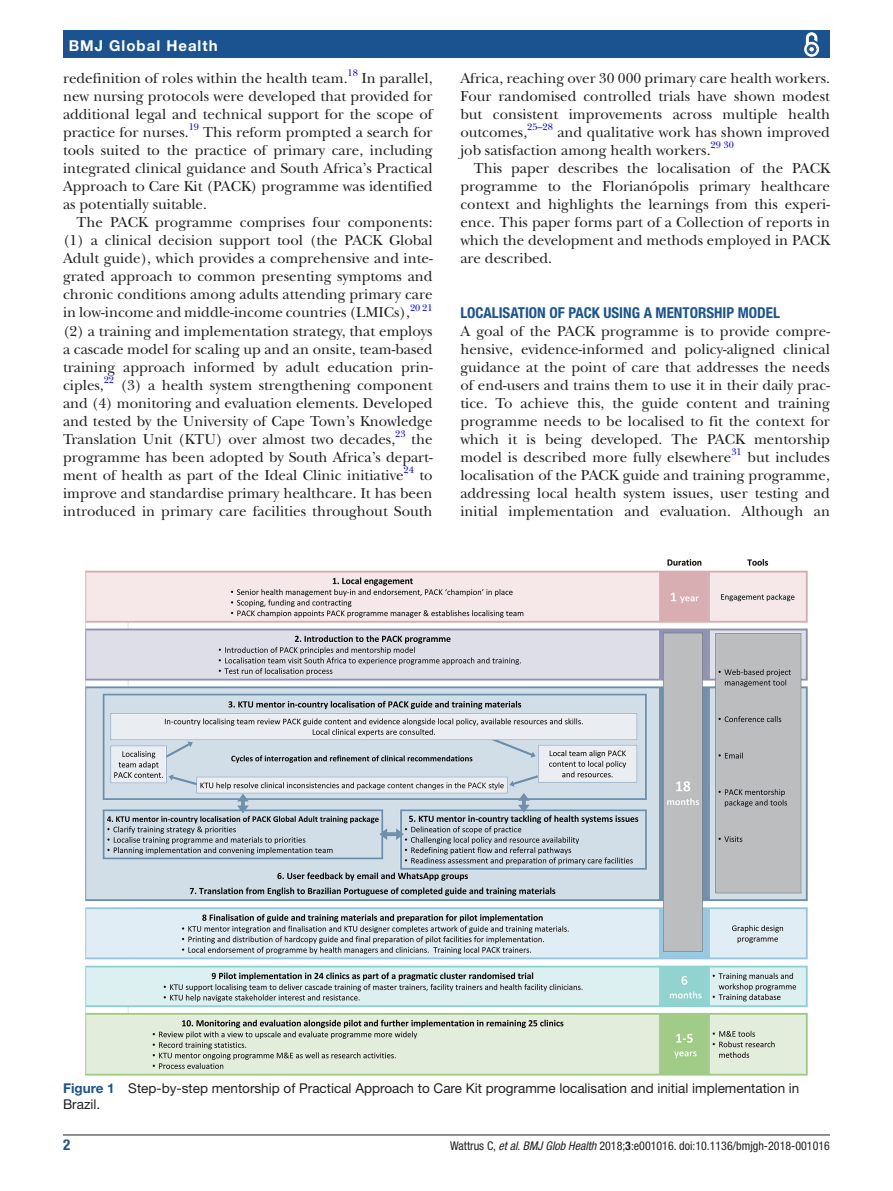
<style>
.page{position:relative;width:893px;height:1191px;background:#fff}
.page>*{position:absolute;margin:0;border:0;box-sizing:border-box;transform-origin:0 0}
.t1{font:15px/18px "New Baskerville";color:#231f20;text-align:justify}
.t2{font:700 condensed 15px "Helvetica Neue LT Std";color:#1b5391}
.t3{font:700 15px "Helvetica Neue LT Std";letter-spacing:.065em;color:#fff}
.t4{font:13.5px/16.2px "Helvetica Neue LT Std";color:#231f20}
.t5{font:condensed 12px "Helvetica Neue LT Std";color:#231f20}
.t6{font:9.9px "New Baskerville";color:#00f}
.s1{font-weight:700;color:#1b5391}
.s2{font-style:italic}
.s3{font-weight:700}
</style>
<div class="page">
<hr style="left:63px;top:1134px;width:767px;height:1px;background:#231f20">
<div style="left:63px;top:31px;width:767px;height:27px;background:#1b5391"></div>
<svg style="left:804px;top:32px;width:16px;height:25px"></svg>
<div style="left:808px;top:46px;width:7px;height:7px;border:1px solid #1b5391;border-radius:50%"></div>
<img style="left:85px;top:559px;width:723px;height:516px">
<p class="t3" style="left:69px;top:36px;width:150px">BMJ Global Health</p>
<p class="t1" style="left:63px;top:69px;width:286px">redefinition of roles within the health team.</p>
<p class="t6" style="left:348px;top:67px;width:12px">18</p>
<p class="t1" style="left:63px;top:69px;width:371px;text-indent:298px">In parallel, new nursing protocols were developed that provided for additional legal and technical support for the scope of practice for nurses.</p>
<p class="t6" style="left:189px;top:121px;width:12px">19</p>
<p class="t1" style="left:63px;top:123px;width:371px;text-indent:140px">This reform prompted a search for tools suited to the practice of primary care, including integrated clinical guidance and South Africa’s Practical Approach to Care Kit (PACK) programme was identified as potentially suitable.</p>
<p class="t1" style="left:63px;top:213px;width:371px;text-indent:13px">The PACK programme comprises four components: (1) a clinical decision support tool (the PACK Global Adult guide), which provides a comprehensive and inte&shy;grated approach to common presenting symptoms and chronic conditions among adults attending primary care in low-income and middle-income countries (LMICs),</p>
<p class="t6" style="left:410px;top:302px;width:24px">20 21</p>
<p class="t1" style="left:63px;top:322px;width:371px">(2) a training and implementation strategy, that employs a cascade model for scaling up and an onsite, team-based training approach informed by adult education prin&shy;ciples,</p>
<p class="t6" style="left:104px;top:374px;width:12px">22</p>
<p class="t1" style="left:63px;top:376px;width:371px;text-indent:58px">(3) a health system strengthening component and (4) monitoring and evaluation elements. Developed and tested by the University of Cape Town’s Knowledge Translation Unit (KTU) over almost two decades,</p>
<p class="t6" style="left:395px;top:428px;width:12px">23</p>
<p class="t1" style="left:63px;top:430px;width:371px;text-indent:348px">the programme has been adopted by South Africa’s depart&shy;ment of health as part of the Ideal Clinic initiative</p>
<p class="t6" style="left:404px;top:464px;width:12px">24</p>
<p class="t1" style="left:63px;top:466px;width:371px;text-indent:356px">to improve and standardise primary healthcare. It has been introduced in primary care facilities throughout South</p>
<p class="t1" style="left:460px;top:69px;width:371px">Africa, reaching over 30 000 primary care health workers.<br>Four randomised controlled trials have shown modest but consistent improvements across multiple health outcomes,</p>
<p class="t6" style="left:527px;top:121px;width:27px">25–28</p>
<p class="t1" style="left:460px;top:123px;width:371px;text-indent:97px">and qualitative work has shown improved job satisfaction among health workers.</p>
<p class="t6" style="left:711px;top:139px;width:25px">29 30</p>
<p class="t1" style="left:460px;top:159px;width:371px;text-indent:14px">This paper describes the localisation of the PACK programme to the Florianópolis primary healthcare context and highlights the learnings from this experi&shy;ence. This paper forms part of a Collection of reports in which the development and methods employed in PACK are described.</p>
<p class="t2" style="left:460px;top:304px;width:23px">LOCALISATI</p>
<p class="t2" style="left:529px;top:304px;width:186px">ON OF PACK USI NG A MENTORSHIP</p>
<p class="t2" style="left:738px;top:304px;width:40px">MODEL</p>
<p class="t1" style="left:460px;top:322px;width:371px">A goal of the PACK programme is to provide compre&shy;hensive, evidence-informed and policy-aligned clinical guidance at the point of care that addresses the needs of end-users and trains them to use it in their daily prac&shy;tice. To achieve this, the guide content and training programme needs to be localised to fit the context for which it is being developed. The PACK mentorship model is described more fully elsewhere</p>
<p class="t6" style="left:731px;top:446px;width:12px">31</p>
<p class="t1" style="left:460px;top:448px;width:371px;text-indent:287px">but includes localisation of the PACK guide and training programme, addressing local health system issues, user testing and initial implementation and evaluation. Although an</p>
<p class="t4" style="left:63px;top:1080px;width:738px"><span class="s1">Figure 1</span> Step-by-step mentorship of Practical Approach to Care Kit programme localisation and initial implementation in<br>Brazil.</p>
<p class="t2" style="left:63px;top:1135px;width:9px">2</p>
<p class="t5" style="left:450px;top:1138px;width:381px">Wattrus C, <span class="s2">et al</span>. <span class="s2">BMJ Glob Health</span> 2018;<span class="s3">3</span>:e001016. doi:10.1136/bmjgh-2018-001016</p>
</div>
